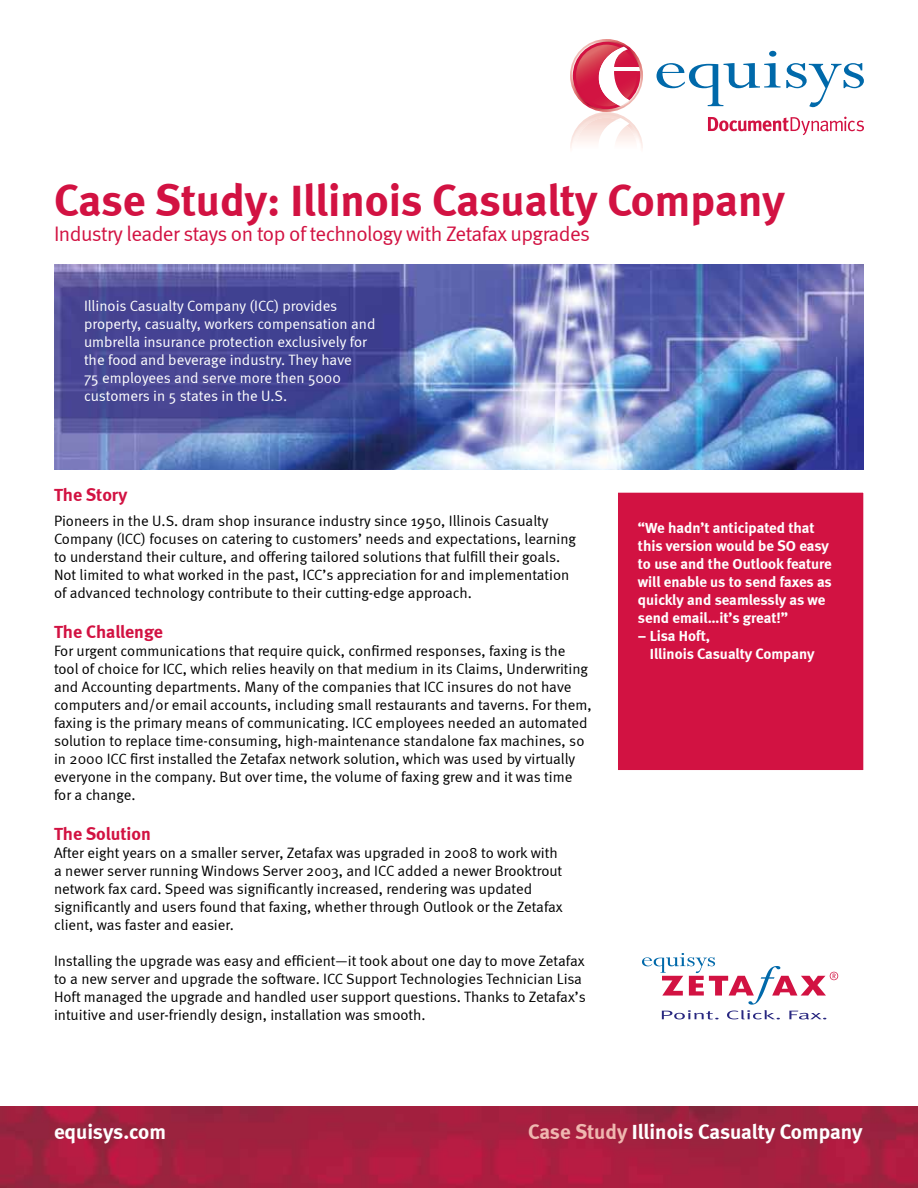
<style>
.page{position:relative;width:918px;height:1188px;background:#fff}
.page>*{position:absolute;margin:0;border:0;box-sizing:border-box;transform-origin:0 0}
.t1{font:700 45px "Meta";color:#d21242}
.t2{font:21px "Meta Normal";letter-spacing:-.025em;color:#d21242}
.t3{font:700 21px "Meta";color:#fff}
.t4{font:18px "Meta Bold LF";color:#d21242}
.t5{font:15px/18px "Meta Normal";color:#000}
.t6{font:15px/18px "Meta Normal";color:#fff}
.t7{font:700 15px/18px "Meta";color:#fff}
.s1{color:#efb7b0}
</style>
<div class="page">
<img style="left:0;top:1107px;width:918px;height:81px">
<svg style="left:657px;top:51px;width:207px;height:56px"></svg>
<svg style="left:570px;top:42px;width:73px;height:107px"></svg>
<hr style="left:604px;top:67px;width:35px;height:4px;background:#fff">
<svg style="left:708px;top:117px;width:156px;height:18px"></svg>
<img style="left:54px;top:264px;width:810px;height:206px">
<div style="left:617px;top:492px;width:247px;height:279px;background:#d21242"></div>
<div style="left:617px;top:492px;width:247px;height:279px;border:1px solid #fff"></div>
<svg style="left:642px;top:953px;width:196px;height:67px"></svg>
<h1 class="t1" style="left:54px;top:174px;width:732px">Case Study: Illinois Casualty Company</h1>
<h2 class="t2" style="left:54px;top:222px;width:538px">Industry leader stays on top of technology with Zetafax upgrades</h2>
<p class="t6" style="left:84px;top:297px;width:293px">Illinois Casualty Company (ICC) provides property, casualty, workers compensation and umbrella insurance protection exclusively for the food and beverage industry. They have<br>75 employees and serve more then 5000 customers in 5 states in the U.S.</p>
<p class="t4" style="left:54px;top:484px;width:75px">The Story</p>
<p class="t5" style="left:54px;top:512px;width:524px">Pioneers in the U.S. dram shop insurance industry since 1950, Illinois Casualty Company (ICC) focuses on catering to customers’ needs and expectations, learning to understand their culture, and offering tailored solutions that fulfill their goals.<br>Not limited to what worked in the past, ICC’s appreciation for and implementation of advanced technology contribute to their cutting-edge approach.</p>
<p class="t4" style="left:54px;top:621px;width:110px">The Challenge</p>
<p class="t5" style="left:54px;top:642px;width:539px">For urgent communications that require quick, confirmed responses, faxing is the tool of choice for ICC, which relies heavily on that medium in its Claims, Underwriting and Accounting departments. Many of the companies that ICC insures do not have computers and/or email accounts, including small restaurants and taverns. For them, faxing is the primary means of communicating. ICC employees needed an automated solution to replace time-consuming, high-maintenance standalone fax machines, so in 2000 ICC first installed the Zetafax network solution, which was used by virtually everyone in the company. But over time, the volume of faxing grew and it was time for a change.</p>
<p class="t4" style="left:54px;top:823px;width:98px">The Solution</p>
<p class="t5" style="left:54px;top:843px;width:510px">After eight years on a smaller server, Zetafax was upgraded in 2008 to work with a newer server running Windows Server 2003, and ICC added a newer Brooktrout network fax card. Speed was significantly increased, rendering was updated significantly and users found that faxing, whether through Outlook or the Zetafax client, was faster and easier.</p>
<p class="t5" style="left:54px;top:951px;width:533px">Installing the upgrade was easy and efficient—it took about one day to move Zetafax to a new server and upgrade the software. ICC Support Technologies Technician Lisa Hoft managed the upgrade and handled user support questions. Thanks to Zetafax’s intuitive and user-friendly design, installation was smooth.</p>
<p class="t7" style="left:638px;top:519px;width:195px">“We hadn’t anticipated that this version would be SO easy to use and the Outlook feature will enable us to send faxes as quickly and seamlessly as we send email…it’s great!”</p>
<p class="t7" style="left:650px;top:627px;width:166px;text-indent:-12px">– Lisa Hoft,<br>Illinois Casualty Company</p>
<h2 class="t3" style="left:54px;top:1119px;width:114px">equisys.com</h2>
<h2 class="t3" style="left:528px;top:1119px;width:336px"><span class="s1">Case Study</span> Illinois Casualty Company</h2>
</div>
